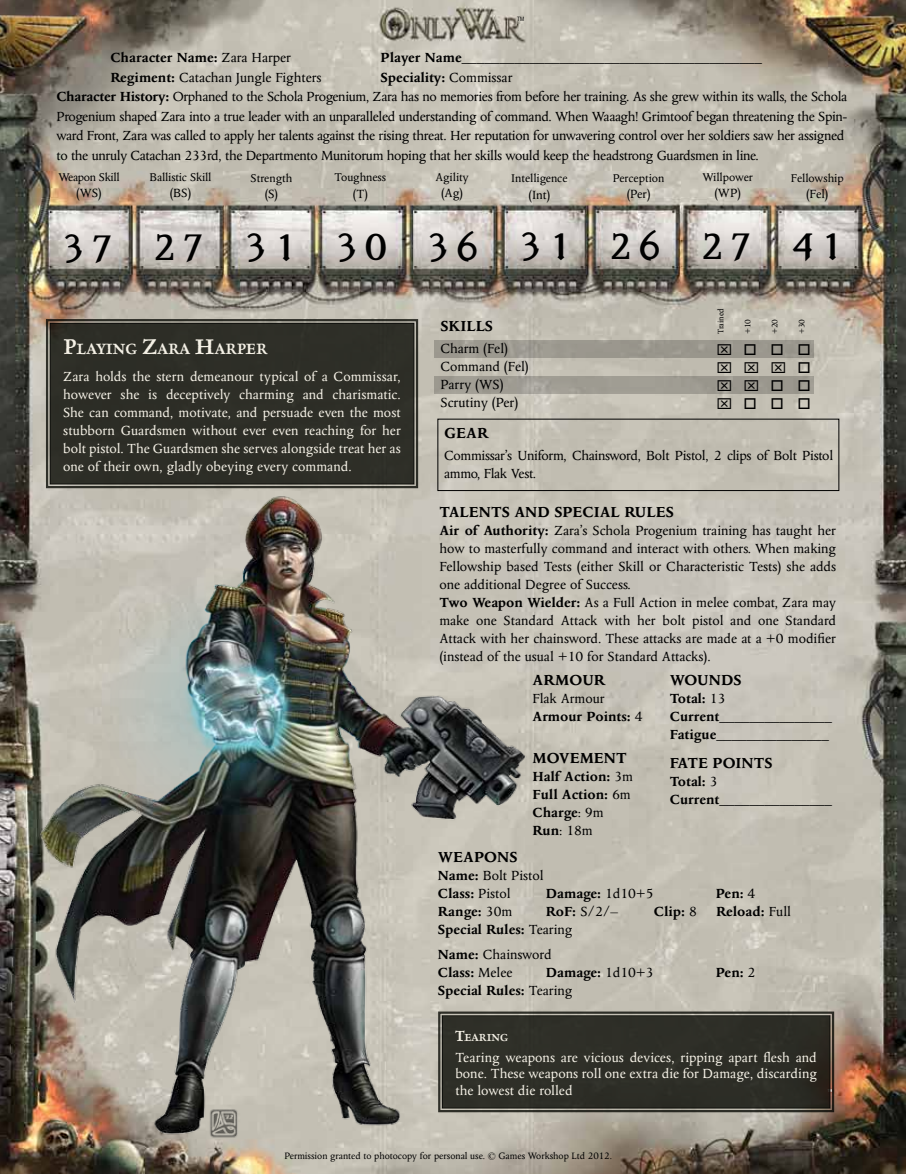
<style>
.page{position:relative;width:906px;height:1174px;background:#fff}
.page>*{position:absolute;margin:0;border:0;box-sizing:border-box;transform-origin:0 0}
.t1{font:43.5px "REQUIEM Inquisitor";letter-spacing:.1em;color:#000}
.t2{font:600 16.8px "Celestia Antiqua";color:#f5f1e6}
.t3{font:700 16.5px "Columbus";color:#000}
.t4{font:15px/18px "Columbus";letter-spacing:-.02em;color:#000}
.t5{font:15px/18px "Columbus";color:#000}
.t6{font:15px/18px "Columbus";letter-spacing:.005em;color:#f5f1e6;text-align:justify}
.t7{font:700 15px/18px "Columbus";color:#000}
.t8{font:15px/18px "Wingdings";color:#000;text-align:right}
.t9{font:15px "Council";color:#fff}
.t10{font:13.5px "Columbus";color:#000}
.t11{font:12.75px "Columbus";color:#000}
.t12{font:12.75px "Columbus";letter-spacing:-.02em;color:#000}
.t13{font:600 11.55px "Celestia Antiqua";color:#f5f1e6}
.t14{font:10.5px "Columbus";color:#000}
.t15{font:9px "Columbus";color:#000}
.t16{font:6px "Arial Narrow";color:#000}
.s1{font-weight:400}
.s2{font-weight:700}
.s3{font-size:24px}
.s4{font-size:16.5px}
</style>
<div class="page">
<img style="left:0;top:0;width:906px;height:1174px">
<div style="left:437px;top:419px;width:402px;height:72px;border:1px solid #000"></div>
<svg style="left:45px;top:318px;width:374px;height:134px;background:#6f6c63"></svg>
<div style="left:49px;top:322px;width:366px;height:130px;background:#2d2e27"></div>
<div style="left:434px;top:376px;width:380px;height:18px;background:#9f9c93"></div>
<div style="left:434px;top:340px;width:380px;height:17px;background:#9b978e"></div>
<svg style="left:536px;top:1010px;width:299px;height:103px;background:#34342c"></svg>
<img style="left:33px;top:452px;width:503px;height:719px">
<img style="left:839px;top:447px;width:67px;height:727px">
<svg style="left:718px;top:362px;width:83px;height:12px"></svg>
<svg style="left:718px;top:398px;width:29px;height:12px"></svg>
<svg style="left:757px;top:409px;width:15px;height:1px"></svg>
<svg style="left:784px;top:409px;width:15px;height:1px"></svg>
<svg style="left:724px;top:387px;width:74px;height:5px"></svg>
<p class="t16" style="left:517px;top:15px;width:9px">TM</p>
<p class="t7" style="left:110px;top:49px;width:182px">Character Name: <span class="s1">Zara Harper</span></p>
<p class="t4" style="left:380px;top:49px;width:383px"><span class="s2">Player Name</span>________________________________________</p>
<p class="t5" style="left:110px;top:68px;width:213px"><span class="s2">Regiment:</span> Catachan Jungle Fighters</p>
<p class="t4" style="left:56px;top:68px;width:792px;line-height:19.5px;text-indent:324px"><span class="s2">Speciality:</span> Commissar<br><span class="s2">Character History:</span> Orphaned to the Schola Progenium, Zara has no memories from before her training. As she grew within its walls, the Schola Progenium shaped Zara into a true leader with an unparalleled understanding of command. When Waaagh! Grimtoof began threatening the Spin&shy;ward Front, Zara was called to apply her talents against the rising threat. Her reputation for unwavering control over her soldiers saw her assigned to the unruly Catachan 233rd, the Departmento Munitorum hoping that her skills would keep the headstrong Guardsmen in line.</p>
<p class="t12" style="left:58px;top:170px;width:63px">Weapon Skill</p>
<p class="t10" style="left:76px;top:186px;width:27px">(WS)</p>
<p class="t11" style="left:150px;top:170px;width:63px">Ballistic Skill</p>
<p class="t10" style="left:170px;top:186px;width:23px">(BS)</p>
<p class="t11" style="left:251px;top:171px;width:43px">Strength</p>
<p class="t10" style="left:265px;top:187px;width:15px">(S)</p>
<p class="t11" style="left:335px;top:171px;width:53px">Toughness</p>
<p class="t10" style="left:353px;top:186px;width:17px">(T)</p>
<p class="t11" style="left:435px;top:170px;width:35px">Agility</p>
<p class="t10" style="left:441px;top:186px;width:23px">(Ag)</p>
<p class="t11" style="left:511px;top:172px;width:58px">Intelligence</p>
<p class="t10" style="left:528px;top:187px;width:23px">(Int)</p>
<p class="t11" style="left:613px;top:171px;width:53px">Perception</p>
<p class="t10" style="left:627px;top:187px;width:25px">(Per)</p>
<p class="t11" style="left:702px;top:170px;width:52px">Willpower</p>
<p class="t10" style="left:714px;top:186px;width:28px">(WP)</p>
<p class="t11" style="left:791px;top:171px;width:54px">Fellowship</p>
<p class="t10" style="left:806px;top:187px;width:24px">(Fel)</p>
<h1 class="t1" style="left:62px;top:218px;width:784px">37 27 31 30 36 31 26 27 41</h1>
<p class="t2" style="left:63px;top:340px;width:206px"><span class="s3">P</span>LAYING <span class="s3">Z</span>ARA <span class="s3">H</span>ARPER</p>
<p class="t6" style="left:63px;top:367px;width:339px">Zara holds the stern demeanour typical of a Commissar, however she is deceptively charming and charismatic.<br>She can command, motivate, and persuade even the most stubborn Guardsmen without ever even reaching for her bolt pistol. The Guardsmen she serves alongside treat her as one of their own, gladly obeying every command.</p>
<p class="t3" style="left:440px;top:317px;width:54px">SKILLS</p>
<p class="t5" style="left:440px;top:340px;width:90px">Charm (Fel)<br>Command (Fel)<br>Parry (WS)<br>Scrutiny (Per)</p>
<p class="t15" style="left:716px;top:334px;width:28px;rotate:-90deg">Trained</p>
<p class="t15" style="left:743px;top:334px;width:17px;rotate:-90deg">+10</p>
<p class="t15" style="left:770px;top:334px;width:17px;rotate:-90deg">+20</p>
<p class="t15" style="left:797px;top:334px;width:17px;rotate:-90deg">+30</p>
<p class="t8" style="left:743px;top:341px;width:69px">□□□ □</p>
<p class="t8" style="left:743px;top:395px;width:69px">□□□</p>
<p class="t3" style="left:444px;top:424px;width:46px">GEAR</p>
<p class="t4" style="left:444px;top:447px;width:390px">Commissar’s Uniform, Chainsword, Bolt Pistol, 2 clips of Bolt Pistol ammo, Flak Vest.</p>
<p class="t3" style="left:439px;top:502px;width:236px">TALENTS AND SPECIAL RULES</p>
<p class="t5" style="left:439px;top:521px;width:398px"><span class="s2">Air of Authority:</span> Zara’s Schola Progenium training has taught her how to masterfully command and interact with others. When making Fellowship based Tests (either Skill or Characteristic Tests) she adds one additional Degree of Success.<br><span class="s2">Two Weapon Wielder:</span> As a Full Action in melee combat, Zara may make one Standard Attack with her bolt pistol and one Standard Attack with her chainsword. These attacks are made at a +0 modifier (instead of the usual +10 for Standard Attacks).</p>
<p class="t3" style="left:532px;top:671px;width:75px">ARMOUR</p>
<p class="t7" style="left:532px;top:689px;width:112px"><span class="s1">Flak Armour<br></span>Armour Points: <span class="s1">4</span></p>
<p class="t3" style="left:532px;top:749px;width:96px">MOVEMENT</p>
<p class="t7" style="left:532px;top:767px;width:102px">Half Action: <span class="s1">3m<br></span>Full Action: <span class="s1">6m<br></span>Charge<span class="s1">: 9m<br></span>Run<span class="s1">: 18m</span></p>
<p class="t3" style="left:670px;top:671px;width:73px">WOUNDS</p>
<p class="t4" style="left:670px;top:689px;width:163px"><span class="s2">Total:</span> 13<br><span class="s2">Current</span>_______________<br><span class="s2">Fatigue</span>_______________</p>
<p class="t3" style="left:670px;top:754px;width:104px">FATE POINTS</p>
<p class="t4" style="left:670px;top:773px;width:163px"><span class="s2">Total:</span> 3<br><span class="s2">Current</span>_______________</p>
<p class="t3" style="left:438px;top:848px;width:81px">WEAPONS</p>
<p class="t5" style="left:438px;top:867px;width:107px"><span class="s2">Name:</span> Bolt Pistol<br><span class="s2">Class:</span> Pistol</p>
<p class="t7" style="left:546px;top:884px;width:109px">Damage: <span class="s1">1d10+5</span></p>
<p class="t7" style="left:716px;top:884px;width:41px">Pen: <span class="s1">4</span></p>
<p class="t7" style="left:438px;top:902px;width:76px">Range: <span class="s1">30m</span></p>
<p class="t4" style="left:546px;top:903px;width:74px"><span class="s2">RoF:</span> S/2/–</p>
<p class="t7" style="left:654px;top:902px;width:45px">Clip: <span class="s1">8</span></p>
<p class="t7" style="left:716px;top:902px;width:76px">Reload: <span class="s1">Full</span></p>
<p class="t7" style="left:438px;top:917px;width:136px;line-height:24.8px">Special Rules: <span class="s1">Tearing<br></span>Name: <span class="s1">Chainsword</span></p>
<p class="t7" style="left:438px;top:963px;width:76px">Class: <span class="s1">Melee</span></p>
<p class="t7" style="left:546px;top:963px;width:109px">Damage: <span class="s1">1d10+3</span></p>
<p class="t7" style="left:716px;top:963px;width:41px">Pen: <span class="s1">2</span></p>
<p class="t7" style="left:438px;top:981px;width:136px">Special Rules: <span class="s1">Tearing</span></p>
<p class="t13" style="left:455px;top:1031px;width:54px"><span class="s4">T</span>EARING</p>
<p class="t6" style="left:455px;top:1049px;width:363px;line-height:16.5px">Tearing weapons are vicious devices, ripping apart flesh and bone. These weapons roll one extra die for Damage, discarding the lowest die rolled</p>
<p class="t9" style="left:827px;top:1086px;width:7px">™</p>
<p class="t14" style="left:284px;top:1150px;width:329px">Permission granted to photocopy for personal use. © Games Workshop Ltd 2012.</p>
</div>
